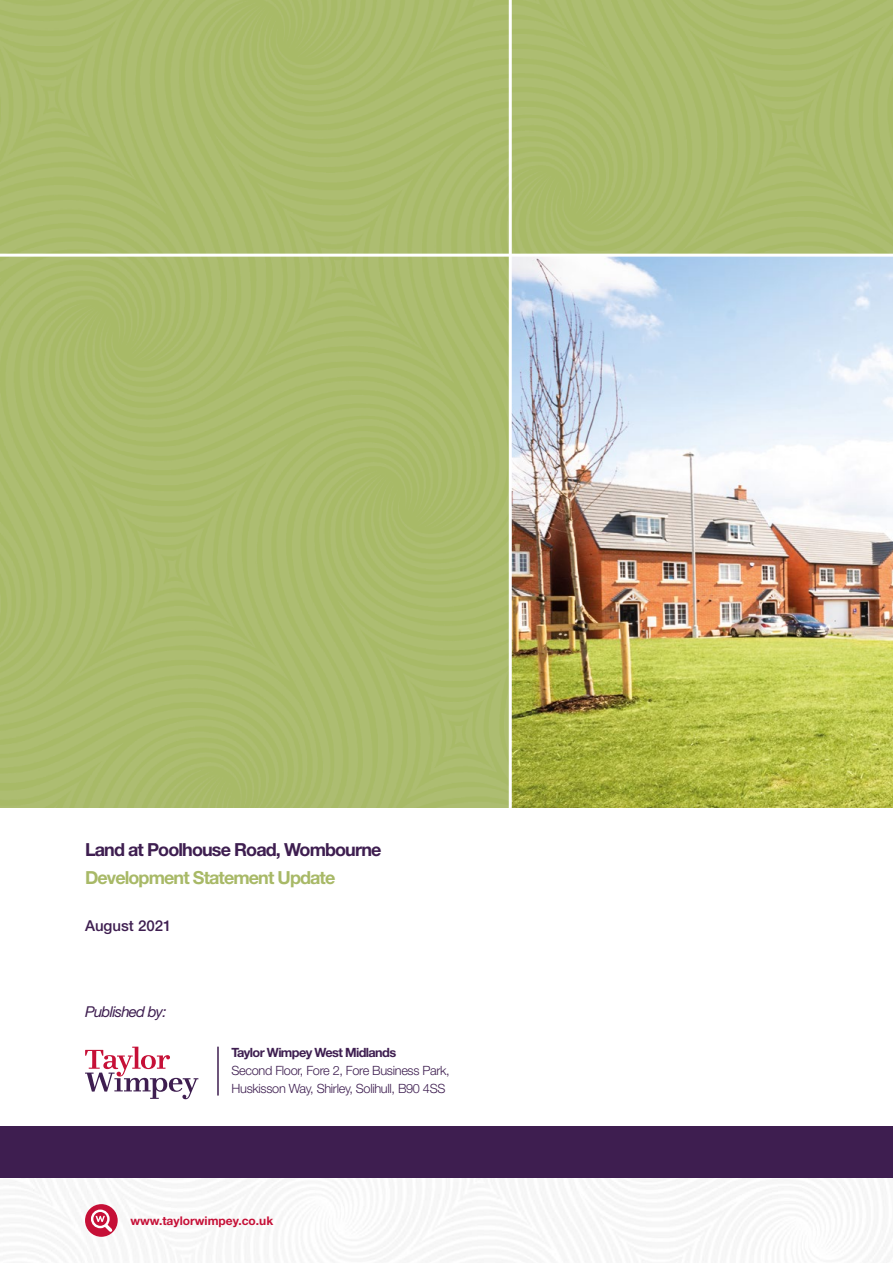
<style>
.page{position:relative;width:893px;height:1263px;background:#fff}
.page>*{position:absolute;margin:0;border:0;box-sizing:border-box;transform-origin:0 0}
.t1{font:700 18px "Helvetica Neue LT Std";letter-spacing:-.05em;color:#3e1e50}
.t2{font:700 18px "Helvetica Neue LT Std";letter-spacing:-.05em;color:#a8b967}
.t3{font:italic 15px "Helvetica Neue LT Std";letter-spacing:-.05em;color:#3e1e50}
.t4{font:500 15px "Helvetica Neue LT Std";color:#3e1e50}
.t5{font:300 12.75px/18px "Helvetica Neue LT Std";letter-spacing:-.025em;color:#3e1e50}
.t6{font:700 12.75px "Helvetica Neue LT Std";letter-spacing:-.05em;color:#3e1e50}
.t7{font:700 12px "Helvetica Neue LT Std";color:#c61037}
</style>
<div class="page">
<img style="left:2px;top:1178px;width:891px;height:85px">
<img style="left:0;top:0;width:893px;height:808px">
<img style="left:512px;top:257px;width:381px;height:551px">
<hr style="left:0;top:254px;width:893px;height:3px;background:#fff">
<hr style="left:509px;top:0;width:3px;height:808px;background:#fff">
<svg style="left:85px;top:1204px;width:33px;height:33px"></svg>
<div style="left:91px;top:1209px;width:19px;height:19px;border:2px solid #fff;border-radius:50%"></div>
<svg style="left:96px;top:1216px;width:19px;height:19px"></svg>
<hr style="left:217px;top:1047px;width:2px;height:48px;background:#3e1e50">
<div style="left:0;top:1127px;width:893px;height:51px;background:#3e1e50"></div>
<svg style="left:85px;top:1047px;width:113px;height:52px"></svg>
<h1 class="t1" style="left:85px;top:838px;width:298px">Land at Poolhouse Road, Wombourne</h1>
<h1 class="t2" style="left:85px;top:866px;width:252px">Development Statement Update</h1>
<p class="t4" style="left:85px;top:917px;width:88px">August 2021</p>
<p class="t3" style="left:85px;top:1003px;width:83px">Published by:</p>
<p class="t6" style="left:231px;top:1044px;width:166px">Taylor Wimpey West Midlands</p>
<p class="t5" style="left:231px;top:1061px;width:220px">Second Floor, Fore 2, Fore Business Park,<br>Huskisson Way, Shirley, Solihull, B90 4SS</p>
<p class="t7" style="left:130px;top:1213px;width:144px">www.taylorwimpey.co.uk</p>
</div>
